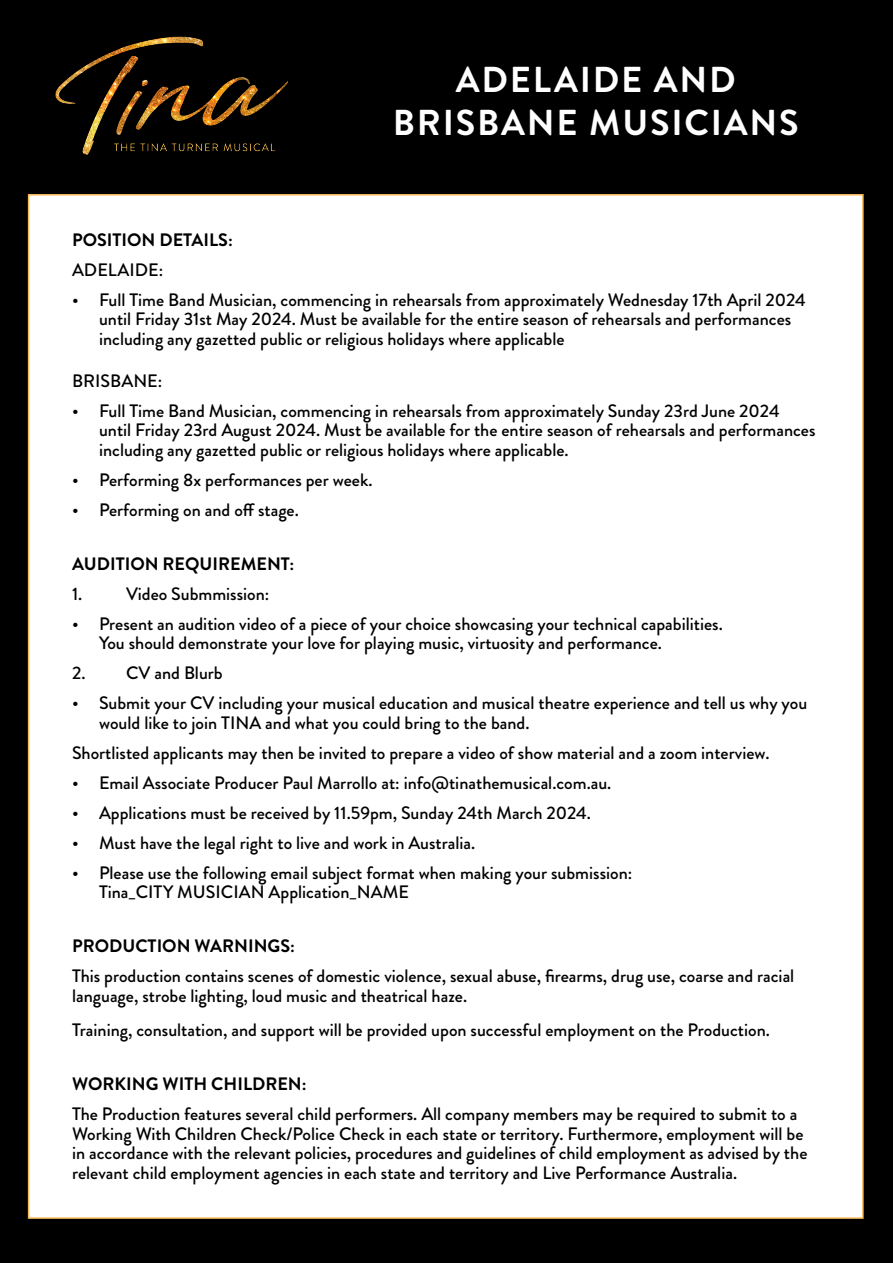
<style>
.page{position:relative;width:893px;height:1263px;background:#000}
.page>*{position:absolute;margin:0;border:0;box-sizing:border-box;transform-origin:0 0}
.t1{font:700 36px/43.2px "Brandon Grotesque";letter-spacing:.05em;color:#fff;text-align:center}
.t2{font:500 18px/19.5px "Brandon Grotesque";color:#000}
.t3{font:700 18px "Brandon Grotesque";color:#000}
</style>
<div class="page">
<img style="left:55px;top:36px;width:233px;height:119px">
<div style="left:28px;top:194px;width:836px;height:1025px;background:#fff;border:2px solid #fdbc5a"></div>
<h1 class="t1" style="left:393px;top:58px;width:407px">ADELAIDE AND<br>BRISBANE MUSICIANS</h1>
<p class="t3" style="left:72px;top:227px;width:162px">POSITION DETAILS:</p>
<p class="t2" style="left:72px;top:260px;width:93px">ADELAIDE:</p>
<p class="t2" style="left:99px;top:290px;width:708px;text-indent:-27px">• Full Time Band Musician, commencing in rehearsals from approximately Wednesday 17th April 2024 until Friday 31st May 2024. Must be available for the entire season of rehearsals and performances including any gazetted public or religious holidays where applicable</p>
<p class="t2" style="left:72px;top:371px;width:92px">BRISBANE:</p>
<p class="t2" style="left:99px;top:401px;width:718px;text-indent:-27px">• Full Time Band Musician, commencing in rehearsals from approximately Sunday 23rd June 2024 until Friday 23rd August 2024. Must be available for the entire season of rehearsals and performances including any gazetted public or religious holidays where applicable.</p>
<p class="t2" style="left:72px;top:470px;width:302px">• Performing 8x performances per week.</p>
<p class="t2" style="left:72px;top:500px;width:228px">• Performing on and off stage.</p>
<p class="t3" style="left:72px;top:551px;width:224px">AUDITION REQUIREMENT:</p>
<p class="t2" style="left:72px;top:584px;width:12px">1.</p>
<p class="t2" style="left:126px;top:584px;width:145px">Video Submmission:</p>
<p class="t2" style="left:99px;top:614px;width:625px;text-indent:-27px">• Present an audition video of a piece of your choice showcasing your technical capabilities.<br>You should demonstrate your love for playing music, virtuosity and performance.</p>
<p class="t2" style="left:72px;top:664px;width:152px">2. CV and Blurb</p>
<p class="t2" style="left:99px;top:694px;width:710px;text-indent:-27px">• Submit your CV including your musical education and musical theatre experience and tell us why you would like to join TINA and what you could bring to the band.</p>
<p class="t2" style="left:72px;top:743px;width:699px">Shortlisted applicants may then be invited to prepare a video of show material and a zoom interview.</p>
<p class="t2" style="left:72px;top:773px;width:541px">• Email Associate Producer Paul Marrollo at: info@tinathemusical.com.au.</p>
<p class="t2" style="left:72px;top:803px;width:520px">• Applications must be received by 11.59pm, Sunday 24th March 2024.</p>
<p class="t2" style="left:72px;top:833px;width:405px">• Must have the legal right to live and work in Australia.</p>
<p class="t2" style="left:99px;top:863px;width:535px;text-indent:-27px">• Please use the following email subject format when making your submission:<br>Tina_CITY MUSICIAN Application_NAME</p>
<p class="t3" style="left:72px;top:934px;width:224px">PRODUCTION WARNINGS:</p>
<p class="t2" style="left:72px;top:967px;width:724px">This production contains scenes of domestic violence, sexual abuse, firearms, drug use, coarse and racial language, strobe lighting, loud music and theatrical haze.</p>
<p class="t2" style="left:72px;top:1021px;width:699px">Training, consultation, and support will be provided upon successful employment on the Production.</p>
<p class="t3" style="left:72px;top:1072px;width:236px">WORKING WITH CHILDREN:</p>
<p class="t2" style="left:72px;top:1105px;width:737px">The Production features several child performers. All company members may be required to submit to a Working With Children Check/Police Check in each state or territory. Furthermore, employment will be in accordance with the relevant policies, procedures and guidelines of child employment as advised by the relevant child employment agencies in each state and territory and Live Performance Australia.</p>
</div>
